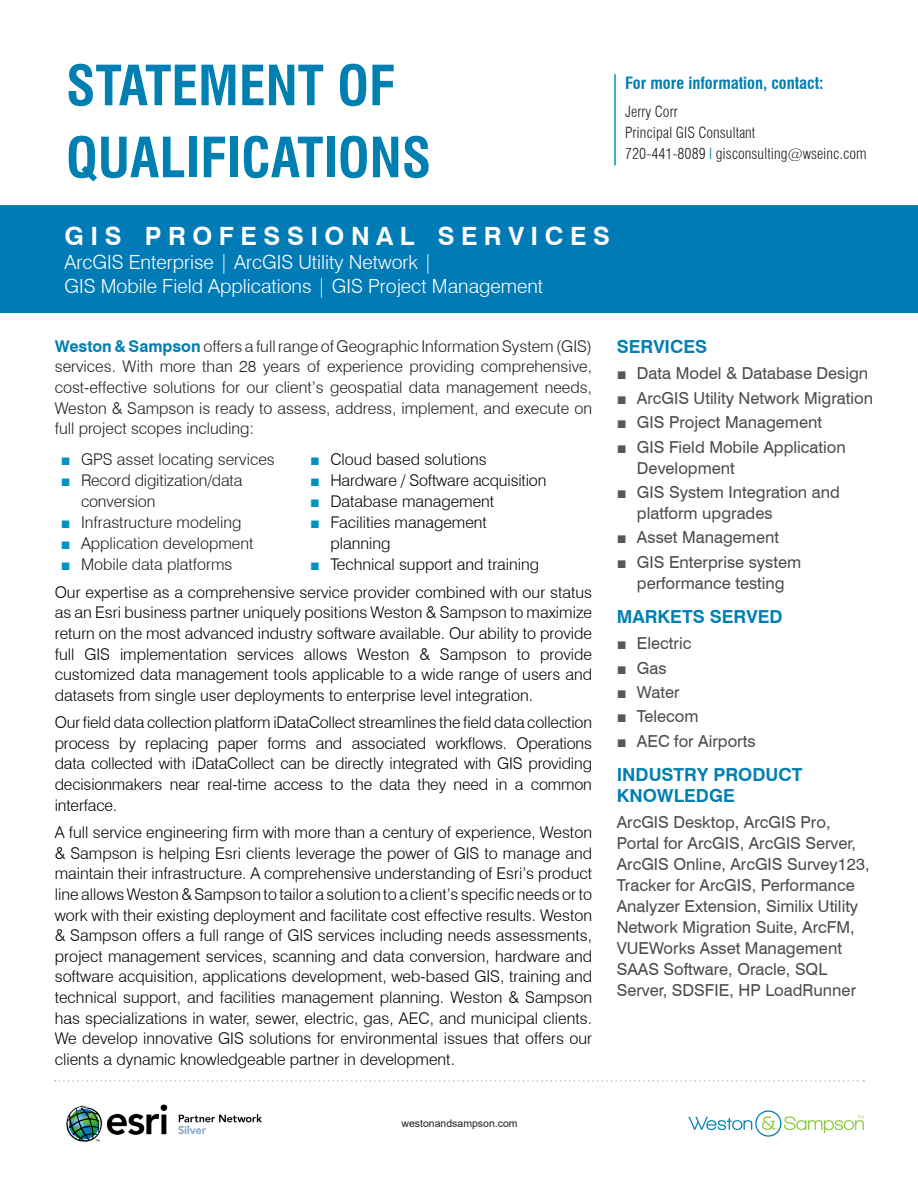
<style>
.page{position:relative;width:918px;height:1188px;background:#fff}
.page>*{position:absolute;margin:0;border:0;box-sizing:border-box;transform-origin:0 0}
.t1{font:700 condensed 54px/72px "Swiss 721 BT";color:#007fb2}
.t2{font:700 25.2px "Swiss 721 BT";letter-spacing:.255em;color:#fff}
.t3{font:300 19.5px/24px "Swiss 721 BT";color:#fff}
.Facts{font:700 18px/21px "Swiss 721 BT";color:#007fb2}
.Facts-2{font:16.5px/21px "Swiss 721 BT";color:#4b4c4d}
.For_more_info_contac{font:700 condensed 16.5px "Swiss 721 BT";color:#007fb2}
.Main_Text{font:300 16.2px/20.7px "Swiss 721 BT";color:#040503;text-align:justify}
.First_Text{font:300 16.2px/20.7px "Swiss 721 BT";color:#231f20;text-align:justify}
.Client_Contact{font:300 condensed 15px/21px "Swiss 721 BT";color:#231f20}
.t4{font:10.5px "Arial";color:#231f20}
.s1{color:#007fb2}
.s2{font-weight:700;color:#007fb2}
.s3{font-family:"Arial";font-weight:400;color:#0092c0}
.s4{font-family:"Arial";color:#57585a}
</style>
<div class="page">
<hr style="left:614px;top:74px;width:2px;height:91px;background:#0092c0">
<svg style="left:688px;top:1110px;width:176px;height:27px"></svg>
<svg style="left:55px;top:1080px;width:809px;height:2px"></svg>
<div style="left:0;top:205px;width:918px;height:107px;background:#007bb6"></div>
<img style="left:66px;top:1104px;width:196px;height:38px">
<p class="t1" style="left:66px;top:50px;width:367px">STATEMENT OF<br>QUALIFICATIONS</p>
<p class="For_more_info_contac" style="left:625px;top:73px;width:200px">For more information, contact:</p>
<p class="Client_Contact" style="left:625px;top:101px;width:132px">Jerry Corr<br>Principal GIS Consultant</p>
<p class="Client_Contact" style="left:625px;top:143px;width:243px">720-441-8089 <span class="s1">I</span> gisconsulting@wseinc.com</p>
<p class="t2" style="left:65px;top:221px;width:547px">GIS PROFESSIONAL SERVICES</p>
<p class="t3" style="left:65px;top:250px;width:480px">ArcGIS Enterprise | ArcGIS Utility Network |<br>GIS Mobile Field Applications | GIS Project Management</p>
<p class="First_Text" style="left:55px;top:336px;width:539px"><span class="s2">Weston &amp; Sampson</span> offers a full range of Geographic Information System (GIS) services. With more than 28 years of experience providing comprehensive, cost-effective solutions for our client’s geospatial data management needs, Weston &amp; Sampson is ready to assess, address, implement, and execute on full project scopes including:</p>
<p class="First_Text" style="left:61px;top:449px;width:216px"><span class="s3">■</span> GPS asset locating services</p>
<p class="First_Text" style="left:81px;top:470px;width:163px;text-indent:-20px"><span class="s3">■</span> Record digitization/data conversion</p>
<p class="First_Text" style="left:61px;top:512px;width:182px"><span class="s3">■</span> Infrastructure modeling</p>
<p class="First_Text" style="left:61px;top:533px;width:194px"><span class="s3">■</span> Application development</p>
<p class="First_Text" style="left:61px;top:554px;width:173px"><span class="s3">■</span> Mobile data platforms</p>
<p class="Main_Text" style="left:310px;top:449px;width:178px"><span class="s3">■</span> Cloud based solutions</p>
<p class="Main_Text" style="left:310px;top:470px;width:238px"><span class="s3">■</span> Hardware / Software acquisition</p>
<p class="Main_Text" style="left:310px;top:491px;width:186px"><span class="s3">■</span> Database management</p>
<p class="Main_Text" style="left:330px;top:512px;width:158px;text-indent:-20px"><span class="s3">■</span> Facilities management planning</p>
<p class="Main_Text" style="left:310px;top:554px;width:231px"><span class="s3">■</span> Technical support and training</p>
<p class="Main_Text" style="left:55px;top:581px;width:539px">Our expertise as a comprehensive service provider combined with our status as an Esri business partner uniquely positions Weston &amp; Sampson to maximize return on the most advanced industry software available. Our ability to provide full GIS implementation services allows Weston &amp; Sampson to provide customized data management tools applicable to a wide range of users and datasets from single user deployments to enterprise level integration.</p>
<p class="Main_Text" style="left:55px;top:712px;width:539px">Our field data collection platform iDataCollect streamlines the field data collection process by replacing paper forms and associated workflows. Operations data collected with iDataCollect can be directly integrated with GIS providing decisionmakers near real-time access to the data they need in a common interface.</p>
<p class="Main_Text" style="left:55px;top:822px;width:539px">A full service engineering firm with more than a century of experience, Weston &amp; Sampson is helping Esri clients leverage the power of GIS to manage and maintain their infrastructure. A comprehensive understanding of Esri’s product line allows Weston &amp; Sampson to tailor a solution to a client’s specific needs or to work with their existing deployment and facilitate cost effective results. Weston &amp; Sampson offers a full range of GIS services including needs assessments, project management services, scanning and data conversion, hardware and software acquisition, applications development, web-based GIS, training and technical support, and facilities management planning. Weston &amp; Sampson has specializations in water, sewer, electric, gas, AEC, and municipal clients.<br>We develop innovative GIS solutions for environmental issues that offers our clients a dynamic knowledgeable partner in development.</p>
<p class="t4" style="left:402px;top:1116px;width:118px">westonandsampson.com</p>
<p class="Facts" style="left:617px;top:336px;width:92px">SERVICES</p>
<p class="Facts-2" style="left:617px;top:363px;width:253px"><span class="s4">■</span> Data Model &amp; Database Design</p>
<p class="Facts-2" style="left:617px;top:387px;width:258px"><span class="s4">■</span> ArcGIS Utility Network Migration</p>
<p class="Facts-2" style="left:617px;top:412px;width:207px"><span class="s4">■</span> GIS Project Management</p>
<p class="Facts-2" style="left:637px;top:436px;width:210px;text-indent:-20px"><span class="s4">■</span> GIS Field Mobile Application<br>Development</p>
<p class="Facts-2" style="left:637px;top:481px;width:205px;text-indent:-20px"><span class="s4">■</span> GIS System Integration and platform upgrades</p>
<p class="Facts-2" style="left:617px;top:527px;width:164px"><span class="s4">■</span> Asset Management</p>
<p class="Facts-2" style="left:617px;top:551px;width:186px;text-align:center"><span class="s4">■</span> GIS Enterprise system performance testing</p>
<p class="Facts" style="left:617px;top:606px;width:167px">MARKETS SERVED</p>
<p class="Facts-2" style="left:617px;top:633px;width:76px"><span class="s4">■</span> Electric</p>
<p class="Facts-2" style="left:617px;top:657px;width:51px"><span class="s4">■</span> Gas</p>
<p class="Facts-2" style="left:617px;top:682px;width:64px"><span class="s4">■</span> Water</p>
<p class="Facts-2" style="left:617px;top:706px;width:83px"><span class="s4">■</span> Telecom</p>
<p class="Facts-2" style="left:617px;top:730px;width:140px"><span class="s4">■</span> AEC for Airports</p>
<p class="Facts" style="left:617px;top:764px;width:187px">INDUSTRY PRODUCT<br>KNOWLEDGE</p>
<p class="Facts-2" style="left:617px;top:812px;width:254px">ArcGIS Desktop, ArcGIS Pro,<br>Portal for ArcGIS, ArcGIS Server,<br>ArcGIS Online, ArcGIS Survey123,<br>Tracker for ArcGIS, Performance<br>Analyzer Extension, Similix Utility<br>Network Migration Suite, ArcFM,<br>VUEWorks Asset Management<br>SAAS Software, Oracle, SQL<br>Server, SDSFIE, HP LoadRunner</p>
</div>
